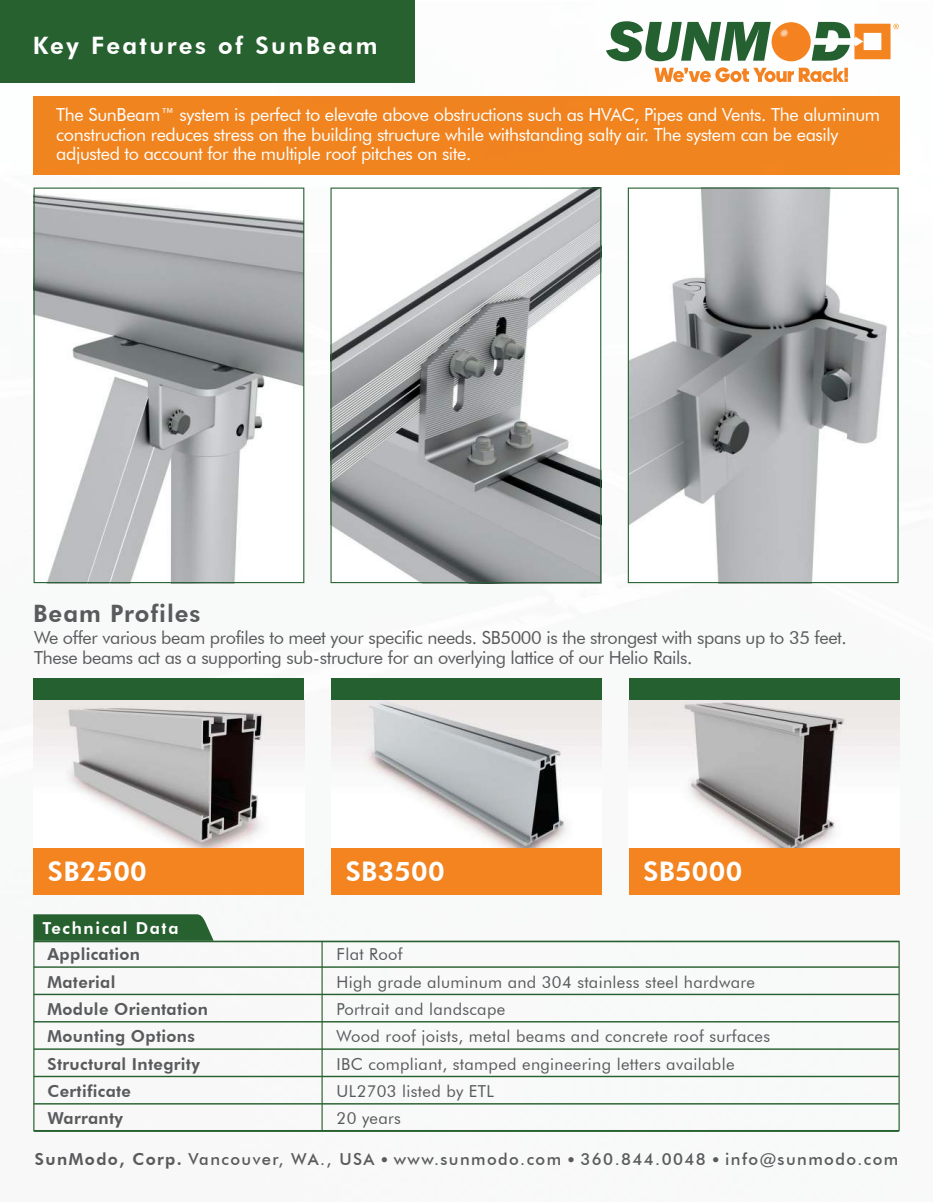
<style>
.page{position:relative;width:933px;height:1202px;background:#fff}
.page>*{position:absolute;margin:0;border:0;box-sizing:border-box;transform-origin:0 0}
.t1{font:800 27px "Futura BT";letter-spacing:.01em;color:#fff}
.t2{font:800 24px "Futura BT";letter-spacing:.1em;color:#fff}
.t3{font:800 24px "Futura BT";letter-spacing:.04em;color:#595a5c}
.t4{font:18px/19.2px "Futura BT";letter-spacing:-.02em;color:#fff}
.t5{font:18px/19.2px "Futura BT";letter-spacing:-.02em;color:#595a5c}
.t6{font:16.5px "Futura BT";letter-spacing:.02em;color:#595a5c}
.t7{font:800 16.5px "Futura BT";letter-spacing:.02em;color:#595a5c}
.t8{font:500 16.5px "Futura BT";letter-spacing:.085em;color:#595a5c}
.t9{font:800 16.5px "Futura BT";letter-spacing:.1em;color:#fff}
.s1{font-weight:800}
</style>
<div class="page">
<img style="left:0;top:2px;width:900px;height:1130px">
<div style="left:0;top:0;width:414px;height:82px;background:#286130"></div>
<svg style="left:605px;top:21px;width:120px;height:40px"></svg>
<svg style="left:654px;top:67px;width:193px;height:15px"></svg>
<img style="left:725px;top:2px;width:115px;height:88px">
<svg style="left:811px;top:22px;width:87px;height:39px"></svg>
<svg style="left:33px;top:914px;width:180px;height:26px;background:#316738"></svg>
<svg style="left:33px;top:940px;width:866px;height:191px"></svg>
<hr style="left:321px;top:941px;width:1px;height:190px;background:#286130">
<hr style="left:34px;top:966px;width:864px;height:1px;background:#286130">
<hr style="left:34px;top:993px;width:864px;height:2px;background:#286130">
<hr style="left:34px;top:1021px;width:864px;height:1px;background:#286130">
<hr style="left:34px;top:940px;width:864px;height:2px;background:#286130">
<hr style="left:34px;top:1048px;width:864px;height:1px;background:#286130">
<hr style="left:34px;top:1075px;width:864px;height:2px;background:#286130">
<hr style="left:34px;top:1103px;width:864px;height:1px;background:#286130">
<hr style="left:34px;top:1130px;width:864px;height:1px;background:#286130">
<div style="left:33px;top:678px;width:271px;height:22px;background:#246030"></div>
<div style="left:33px;top:846px;width:271px;height:48px;background:#f38420"></div>
<div style="left:331px;top:678px;width:270px;height:22px;background:#246030"></div>
<div style="left:331px;top:846px;width:270px;height:48px;background:#f38420"></div>
<div style="left:628px;top:678px;width:271px;height:22px;background:#246030"></div>
<div style="left:628px;top:846px;width:271px;height:48px;background:#f38420"></div>
<img style="left:33px;top:700px;width:271px;height:147px">
<img style="left:331px;top:700px;width:270px;height:147px">
<img style="left:628px;top:700px;width:271px;height:147px">
<div style="left:33px;top:96px;width:866px;height:78px;background:#f28520"></div>
<svg style="left:34px;top:187px;width:270px;height:396px"></svg>
<svg style="left:330px;top:187px;width:271px;height:396px"></svg>
<svg style="left:627px;top:187px;width:271px;height:396px"></svg>
<h2 class="t2" style="left:33px;top:35px;width:346px">Key Features of SunBeam</h2>
<p class="t4" style="left:56px;top:107px;width:825px">The SunBeam™ system is perfect to elevate above obstructions such as HVAC, Pipes and Vents. The aluminum construction reduces stress on the building structure while withstanding salty air. The system can be easily adjusted to account for the multiple roof pitches on site.</p>
<h2 class="t3" style="left:33px;top:603px;width:169px">Beam Profiles</h2>
<p class="t5" style="left:34px;top:630px;width:814px">We offer various beam profiles to meet your specific needs. SB5000 is the strongest with spans up to 35 feet.<br>These beams act as a supporting sub-structure for an overlying lattice of our Helio Rails.</p>
<h1 class="t1" style="left:48px;top:860px;width:100px">SB2500</h1>
<h1 class="t1" style="left:345px;top:860px;width:100px">SB3500</h1>
<h1 class="t1" style="left:643px;top:860px;width:100px">SB5000</h1>
<p class="t9" style="left:42px;top:921px;width:137px">Technical Data</p>
<p class="t7" style="left:48px;top:947px;width:94px">Application</p>
<p class="t6" style="left:336px;top:947px;width:67px">Flat Roof</p>
<p class="t7" style="left:48px;top:975px;width:69px">Material</p>
<p class="t6" style="left:336px;top:975px;width:420px">High grade aluminum and 304 stainless steel hardware</p>
<p class="t7" style="left:48px;top:1002px;width:162px">Module Orientation</p>
<p class="t6" style="left:336px;top:1002px;width:170px">Portrait and landscape</p>
<p class="t7" style="left:48px;top:1029px;width:149px">Mounting Options</p>
<p class="t6" style="left:336px;top:1029px;width:434px">Wood roof joists, metal beams and concrete roof surfaces</p>
<p class="t7" style="left:48px;top:1057px;width:154px">Structural Integrity</p>
<p class="t6" style="left:336px;top:1057px;width:399px">IBC compliant, stamped engineering letters available</p>
<p class="t7" style="left:48px;top:1084px;width:85px">Certificate</p>
<p class="t6" style="left:336px;top:1084px;width:159px">UL2703 listed by ETL</p>
<p class="t7" style="left:48px;top:1111px;width:77px">Warranty</p>
<p class="t6" style="left:336px;top:1111px;width:66px">20 years</p>
<p class="t8" style="left:35px;top:1152px;width:864px"><span class="s1">SunModo, Corp.</span> Vancouver, WA., USA ● www.sunmodo.com ● 360.844.0048 ● info@sunmodo.com</p>
</div>
